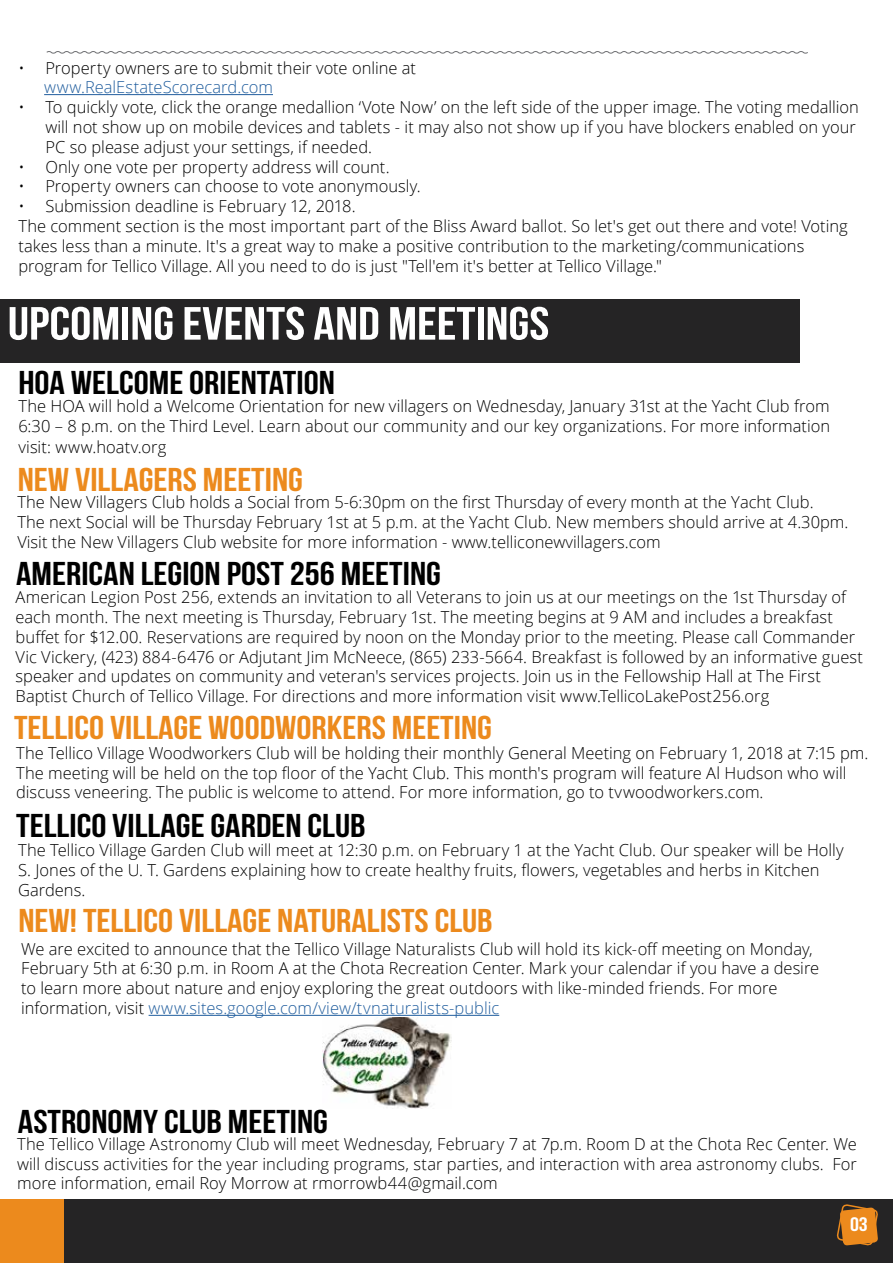
<style>
.page{position:relative;width:893px;height:1263px;background:#fff}
.page>*{position:absolute;margin:0;border:0;box-sizing:border-box;transform-origin:0 0}
.t1{font:700 46.5px "Bebas Neue";color:#fff;scale:1.15 1}
.t2{font:700 33px "Bebas Neue";color:#000;scale:1.15 1}
.t3{font:700 33px "Bebas Neue";color:#ec8a1d;scale:1.15 1}
.t4{font:700 19.5px "Bebas Neue";color:#fff;scale:1.15 1}
.t5{font:300 16.5px/19.8px "Open Sans";color:#000}
.t6{font:300 16.5px "Open Sans";color:#215e9e}
.s1{color:#215e9e}
</style>
<div class="page">
<div style="left:0;top:1199px;width:893px;height:64px;background:#252425"></div>
<div style="left:0;top:1199px;width:64px;height:64px;background:#ec8a1d"></div>
<svg style="left:836px;top:1204px;width:42px;height:42px"></svg>
<svg style="left:46px;top:51px;width:762px;height:3px"></svg>
<hr style="left:44px;top:94px;width:229px;height:1px;background:#215e9e">
<div style="left:0;top:299px;width:799px;height:63px;background:#252425"></div>
<hr style="left:149px;top:1015px;width:350px;height:1px;background:#215e9e">
<img style="left:323px;top:1018px;width:128px;height:90px">
<p class="t5" style="left:18px;top:57px;width:399px">• Property owners are to submit their vote online at</p>
<p class="t6" style="left:44px;top:76px;width:230px">www.RealEstateScorecard.com</p>
<p class="t5" style="left:45px;top:97px;width:815px;text-indent:-27px">• To quickly vote, click the orange medallion ‘Vote Now’ on the left side of the upper image. The voting medallion will not show up on mobile devices and tablets - it may also not show up if you have blockers enabled on your<br>PC so please adjust your settings, if needed.</p>
<p class="t5" style="left:18px;top:156px;width:373px">• Only one vote per property address will count.</p>
<p class="t5" style="left:18px;top:176px;width:404px">• Property owners can choose to vote anonymously.</p>
<p class="t5" style="left:18px;top:196px;width:831px">• Submission deadline is February 12, 2018.<br>The comment section is the most important part of the Bliss Award ballot. So let's get out there and vote! Voting takes less than a minute. It's a great way to make a positive contribution to the marketing/communications program for Tellico Village. All you need to do is just "Tell'em it's better at Tellico Village."</p>
<h1 class="t1" style="left:8px;top:298px;width:472px">UPCOMING EVENTS AND MEETINGS</h1>
<h2 class="t2" style="left:18px;top:364px;width:277px">HOA WELCOME ORIENTATION</h2>
<p class="t5" style="left:18px;top:396px;width:813px">The HOA will hold a Welcome Orientation for new villagers on Wednesday, January 31st at the Yacht Club from<br>6:30 – 8 p.m. on the Third Level. Learn about our community and our key organizations. For more information</p>
<p class="t5" style="left:18px;top:437px;width:149px">visit: www.hoatv.org</p>
<h2 class="t3" style="left:18px;top:461px;width:250px">NEW VILLAGERS MEETING</h2>
<p class="t5" style="left:17px;top:492px;width:832px">The New Villagers Club holds a Social from 5-6:30pm on the first Thursday of every month at the Yacht Club.<br>The next Social will be Thursday February 1st at 5 p.m. at the Yacht Club. New members should arrive at 4.30pm.<br>Visit the New Villagers Club website for more information - www.telliconewvillagers.com</p>
<h2 class="t2" style="left:16px;top:556px;width:371px">AMERICAN LEGION POST 256 MEETING</h2>
<p class="t5" style="left:16px;top:587px;width:849px">American Legion Post 256, extends an invitation to all Veterans to join us at our meetings on the 1st Thursday of each month. The next meeting is Thursday, February 1st. The meeting begins at 9 AM and includes a breakfast buffet for $12.00. Reservations are required by noon on the Monday prior to the meeting. Please call Commander Vic Vickery, (423) 884-6476 or Adjutant Jim McNeece, (865) 233-5664. Breakfast is followed by an informative guest speaker and updates on community and veteran's services projects. Join us in the Fellowship Hall at The First Baptist Church of Tellico Village. For directions and more information visit www.TellicoLakePost256.org</p>
<h2 class="t3" style="left:14px;top:710px;width:417px">TELLICO VILLAGE WOODWORKERS MEETING</h2>
<p class="t5" style="left:16px;top:742px;width:854px">The Tellico Village Woodworkers Club will be holding their monthly General Meeting on February 1, 2018 at 7:15 pm.<br>The meeting will be held on the top floor of the Yacht Club. This month's program will feature Al Hudson who will discuss veneering. The public is welcome to attend. For more information, go to tvwoodworkers.com.</p>
<h2 class="t2" style="left:16px;top:808px;width:305px">TELLICO VILLAGE GARDEN CLUB</h2>
<p class="t5" style="left:18px;top:840px;width:827px">The Tellico Village Garden Club will meet at 12:30 p.m. on February 1 at the Yacht Club. Our speaker will be Holly<br>S. Jones of the U. T. Gardens explaining how to create healthy fruits, flowers, vegetables and herbs in Kitchen<br>Gardens.</p>
<h2 class="t3" style="left:18px;top:902px;width:414px">NEW! TELLICO VILLAGE NATURALISTS CLUB</h2>
<p class="t5" style="left:21px;top:938px;width:800px">We are excited to announce that the Tellico Village Naturalists Club will hold its kick-off meeting on Monday, February 5th at 6:30 p.m. in Room A at the Chota Recreation Center. Mark your calendar if you have a desire to learn more about nature and enjoy exploring the great outdoors with like-minded friends. For more information, visit <span class="s1">www.sites.google.com/view/tvnaturalists-public</span></p>
<h2 class="t2" style="left:18px;top:1104px;width:271px">ASTRONOMY CLUB MEETING</h2>
<p class="t5" style="left:17px;top:1133px;width:841px;text-align:justify">The Tellico Village Astronomy Club will meet Wednesday, February 7 at 7p.m. Room D at the Chota Rec Center. We will discuss activities for the year including programs, star parties, and interaction with area astronomy clubs. For more information, email Roy Morrow at rmorrowb44@gmail.com</p>
<p class="t4" style="left:850px;top:1213px;width:17px">03</p>
</div>
